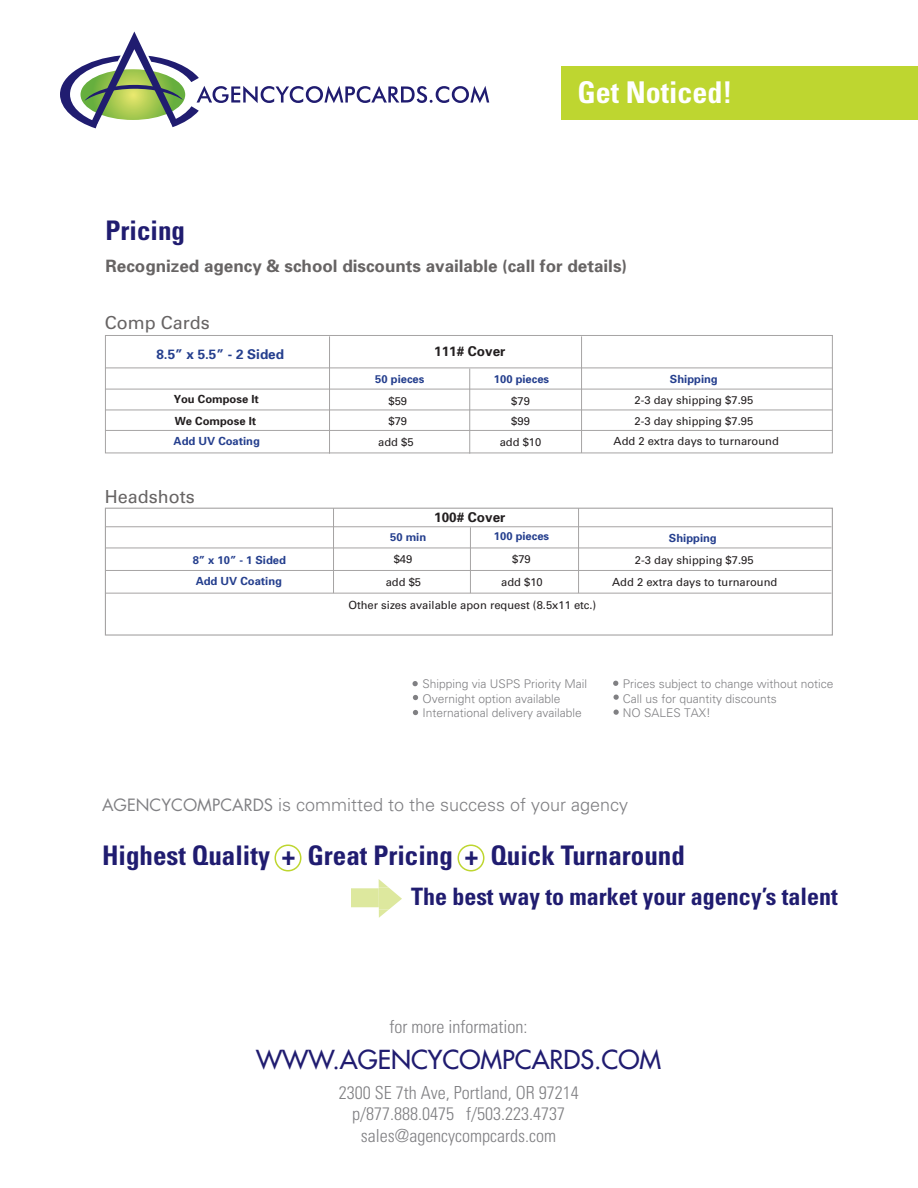
<style>
.page{position:relative;width:918px;height:1188px;background:#fff}
.page>*{position:absolute;margin:0;border:0;box-sizing:border-box;transform-origin:0 0}
.t1{font:700 condensed 30px "Univers";color:#fff}
.t2{font:700 condensed 27px "Univers";color:#201c70}
.t3{font:25.5px "Futura";color:#201c70}
.t4{font:700 condensed 24px "Univers";color:#201c70}
.t5{font:300 condensed 18px/21.6px "Univers";color:#808083;text-align:center}
.t6{font:300 18px "Univers";color:#808083}
.t7{font:18px "Univers";color:#676464}
.t8{font:700 17.1px "Univers";color:#676464}
.t9{font:700 13.5px "Univers";color:#231f20}
.t10{font:700 13.5px "Univers";color:#253f8e}
.t11{font:300 12px/14.4px "Univers";color:#808083}
.t12{font:11.25px "Univers";color:#231f20}
.t13{font:700 11.25px "Univers";color:#253f8e}
.t14{font:700 11.25px/22px "Univers";color:#231f20}
.s1{font-family:"Futura";font-weight:400;font-size:16.5px}
</style>
<div class="page">
<svg style="left:274px;top:844px;width:28px;height:28px"></svg>
<div style="left:351px;top:888px;width:28px;height:19px;background:#dde89e"></div>
<svg style="left:379px;top:879px;width:23px;height:39px"></svg>
<svg style="left:458px;top:844px;width:26px;height:28px"></svg>
<div style="left:561px;top:66px;width:357px;height:54px;background:#bed630"></div>
<svg style="left:60px;top:32px;width:429px;height:96px"></svg>
<hr style="left:469px;top:369px;width:1px;height:85px;background:#a6a4a4">
<div style="left:105px;top:335px;width:728px;height:118px;border:1px solid #a6a4a4"></div>
<hr style="left:105px;top:389px;width:727px;height:1px;background:#a6a4a4">
<hr style="left:105px;top:430px;width:727px;height:1px;background:#a6a4a4">
<hr style="left:105px;top:367px;width:727px;height:1px;background:#a6a4a4">
<hr style="left:105px;top:409px;width:727px;height:1px;background:#a6a4a4">
<hr style="left:329px;top:336px;width:1px;height:118px;background:#a6a4a4">
<hr style="left:581px;top:336px;width:1px;height:117px;background:#a6a4a4">
<div style="left:105px;top:508px;width:728px;height:128px;border:1px solid #a6a4a4"></div>
<hr style="left:105px;top:547px;width:727px;height:1px;background:#a6a4a4">
<hr style="left:105px;top:570px;width:727px;height:1px;background:#a6a4a4">
<hr style="left:105px;top:593px;width:727px;height:1px;background:#a6a4a4">
<hr style="left:105px;top:526px;width:727px;height:1px;background:#a6a4a4">
<hr style="left:333px;top:508px;width:1px;height:85px;background:#a6a4a4">
<hr style="left:578px;top:508px;width:1px;height:85px;background:#a6a4a4">
<svg style="left:412px;top:681px;width:6px;height:5px"></svg>
<svg style="left:413px;top:695px;width:5px;height:5px"></svg>
<svg style="left:413px;top:710px;width:5px;height:5px"></svg>
<svg style="left:613px;top:681px;width:5px;height:5px"></svg>
<svg style="left:614px;top:695px;width:5px;height:5px"></svg>
<svg style="left:614px;top:710px;width:5px;height:5px"></svg>
<hr style="left:470px;top:527px;width:1px;height:66px;background:#a6a4a4">
<h1 class="t1" style="left:578px;top:74px;width:157px">Get Noticed!</h1>
<h2 class="t2" style="left:106px;top:214px;width:81px">Pricing</h2>
<h3 class="t8" style="left:106px;top:255px;width:523px">Recognized agency &amp; school discounts available (call for details)</h3>
<h3 class="t7" style="left:105px;top:312px;width:107px">Comp Cards</h3>
<p class="t10" style="left:156px;top:345px;width:129px">8.5” x 5.5” - 2 Sided</p>
<p class="t14" style="left:174px;top:388px;width:87px">You Compose It<br>We Compose It</p>
<p class="t13" style="left:174px;top:434px;width:88px">Add UV Coating</p>
<h3 class="t7" style="left:105px;top:486px;width:92px">Headshots</h3>
<p class="t9" style="left:434px;top:343px;width:73px">111# Cover</p>
<p class="t13" style="left:375px;top:371px;width:51px">50 pieces</p>
<p class="t13" style="left:494px;top:371px;width:57px">100 pieces</p>
<p class="t12" style="left:389px;top:395px;width:20px">$59</p>
<p class="t12" style="left:511px;top:395px;width:20px">$79</p>
<p class="t13" style="left:670px;top:372px;width:49px">Shipping</p>
<p class="t12" style="left:635px;top:394px;width:120px">2-3 day shipping $7.95</p>
<p class="t12" style="left:389px;top:414px;width:20px">$79</p>
<p class="t12" style="left:511px;top:414px;width:20px">$99</p>
<p class="t12" style="left:635px;top:415px;width:120px">2-3 day shipping $7.95</p>
<p class="t12" style="left:378px;top:435px;width:37px">add $5</p>
<p class="t12" style="left:500px;top:435px;width:43px">add $10</p>
<p class="t12" style="left:614px;top:434px;width:167px">Add 2 extra days to turnaround</p>
<p class="t9" style="left:434px;top:509px;width:73px">100# Cover</p>
<p class="t13" style="left:390px;top:529px;width:37px">50 min</p>
<p class="t13" style="left:494px;top:529px;width:57px">100 pieces</p>
<p class="t13" style="left:669px;top:530px;width:49px">Shipping</p>
<p class="t13" style="left:193px;top:553px;width:95px">8” x 10” - 1 Sided</p>
<p class="t12" style="left:394px;top:553px;width:20px">$49</p>
<p class="t12" style="left:512px;top:553px;width:20px">$79</p>
<p class="t12" style="left:348px;top:598px;width:250px">Other sizes available apon request (8.5x11 etc.)</p>
<p class="t13" style="left:196px;top:574px;width:88px">Add UV Coating</p>
<p class="t12" style="left:386px;top:575px;width:37px">add $5</p>
<p class="t12" style="left:501px;top:575px;width:43px">add $10</p>
<p class="t12" style="left:635px;top:554px;width:120px">2-3 day shipping $7.95</p>
<p class="t12" style="left:612px;top:575px;width:167px">Add 2 extra days to turnaround</p>
<p class="t11" style="left:423px;top:677px;width:166px">Shipping via USPS Priority Mail<br>Overnight option available<br>International delivery available</p>
<p class="t11" style="left:623px;top:677px;width:212px">Prices subject to change without notice<br>Call us for quantity discounts<br>NO SALES TAX!</p>
<h3 class="t6" style="left:102px;top:794px;width:528px"><span class="s1">AGENCYCOMPCARDS</span> is committed to the success of your agency</h3>
<h2 class="t2" style="left:102px;top:839px;width:584px">Highest Quality + Great Pricing + Quick Turnaround</h2>
<h3 class="t4" style="left:411px;top:882px;width:428px">The best way to market your agency’s talent</h3>
<h3 class="t5" style="left:390px;top:1015px;width:139px">for more information:</h3>
<h3 class="t3" style="left:256px;top:1043px;width:407px">WWW.AGENCYCOMPCARDS.COM</h3>
<h3 class="t5" style="left:339px;top:1081px;width:241px">2300 SE 7th Ave, Portland, OR 97214 p/877.888.0475 f/503.223.4737 sales@agencycompcards.com</h3>
</div>
